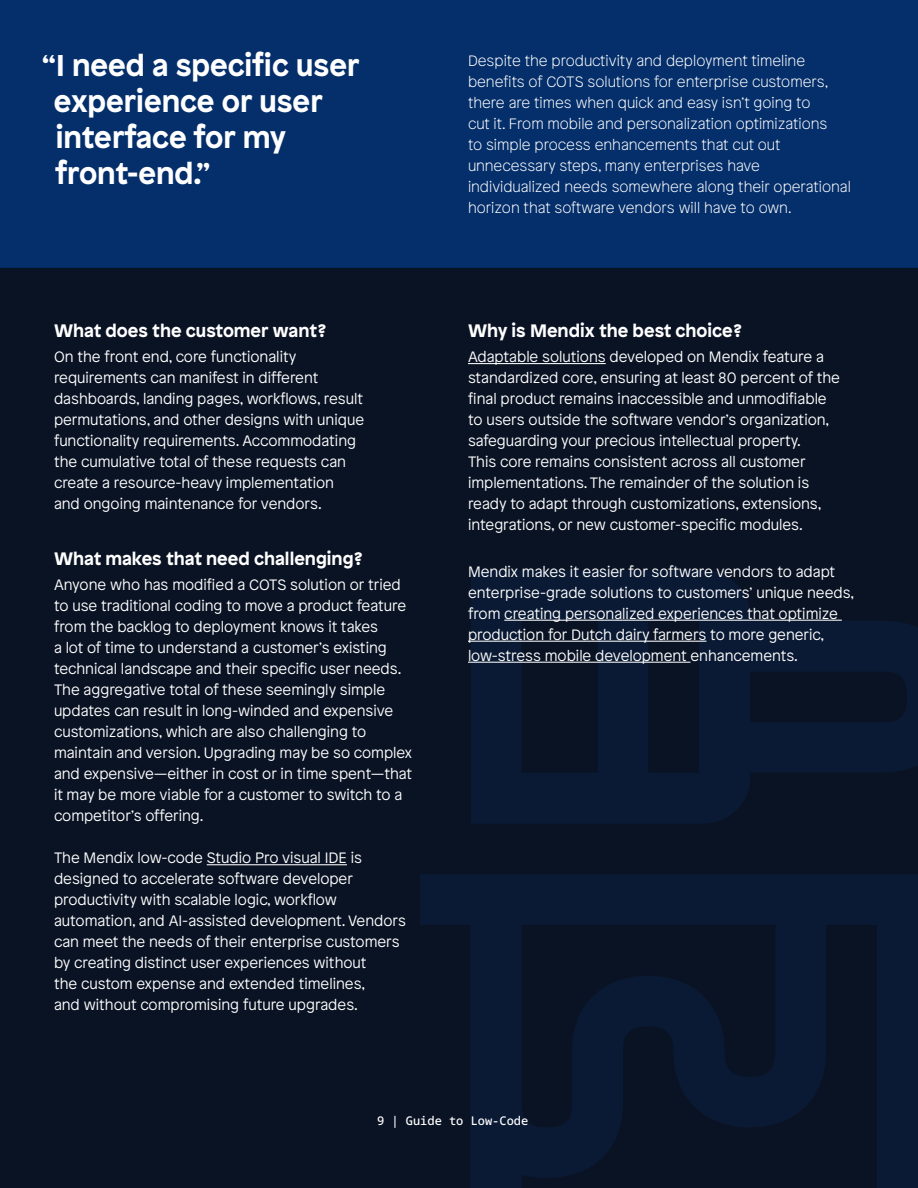
<style>
.page{position:relative;width:918px;height:1188px;background:#fff}
.page>*{position:absolute;margin:0;border:0;box-sizing:border-box;transform-origin:0 0}
.t1{font:700 30px/36px "Patron";color:#fff}
.t2{font:700 18px "Patron";color:#fff}
.t3{font:300 15px/21px "Patron";color:#fff}
.t4{font:100 15px/21px "Patron";color:#fff}
.t5{font:12px "Noto Sans Mono";color:#fff}
</style>
<div class="page">
<div style="left:0;top:268px;width:918px;height:920px;background:#0a1324"></div>
<div style="left:0;top:0;width:918px;height:268px;background:#052f6b"></div>
<svg style="left:471px;top:570px;width:447px;height:254px;background:#0a172e"></svg>
<svg style="left:420px;top:874px;width:498px;height:314px;background:#0a162c"></svg>
<hr style="left:468px;top:363px;width:138px;height:1px;background:#fff">
<hr style="left:504px;top:620px;width:338px;height:1px;background:#fff">
<hr style="left:468px;top:641px;width:238px;height:1px;background:#fff">
<hr style="left:468px;top:662px;width:223px;height:1px;background:#fff">
<hr style="left:207px;top:864px;width:140px;height:1px;background:#fff">
<h1 class="t1" style="left:54px;top:44px;width:307px;text-indent:-12px">“I need a specific user experience or user interface for my front-end.”</h1>
<p class="t4" style="left:468px;top:50px;width:384px">Despite the productivity and deployment timeline benefits of COTS solutions for enterprise customers, there are times when quick and easy isn’t going to<br>cut it. From mobile and personalization optimizations<br>to simple process enhancements that cut out unnecessary steps, many enterprises have individualized needs somewhere along their operational horizon that software vendors will have to own.</p>
<p class="t2" style="left:54px;top:316px;width:274px">What does the customer want?</p>
<p class="t3" style="left:54px;top:346px;width:312px">On the front end, core functionality requirements can manifest in different dashboards, landing pages, workflows, result permutations, and other designs with unique functionality requirements. Accommodating the cumulative total of these requests can create a resource-heavy implementation<br>and ongoing maintenance for vendors.</p>
<p class="t2" style="left:54px;top:544px;width:311px">What makes that need challenging?</p>
<p class="t3" style="left:54px;top:574px;width:360px">Anyone who has modified a COTS solution or tried to use traditional coding to move a product feature from the backlog to deployment knows it takes<br>a lot of time to understand a customer’s existing technical landscape and their specific user needs.<br>The aggregative total of these seemingly simple updates can result in long-winded and expensive customizations, which are also challenging to maintain and version. Upgrading may be so complex and expensive—either in cost or in time spent—that it may be more viable for a customer to switch to a competitor’s offering.</p>
<p class="t3" style="left:54px;top:847px;width:353px">The Mendix low-code Studio Pro visual IDE is designed to accelerate software developer productivity with scalable logic, workflow automation, and AI-assisted development. Vendors can meet the needs of their enterprise customers by creating distinct user experiences without<br>the custom expense and extended timelines,<br>and without compromising future upgrades.</p>
<p class="t2" style="left:468px;top:316px;width:276px">Why is Mendix the best choice?</p>
<p class="t3" style="left:468px;top:346px;width:373px">Adaptable solutions developed on Mendix feature a standardized core, ensuring at least 80 percent of the final product remains inaccessible and unmodifiable to users outside the software vendor’s organization, safeguarding your precious intellectual property.<br>This core remains consistent across all customer implementations. The remainder of the solution is ready to adapt through customizations, extensions, integrations, or new customer-specific modules.</p>
<p class="t3" style="left:468px;top:560px;width:388px">Mendix makes it easier for software vendors to adapt enterprise-grade solutions to customers’ unique needs, from creating personalized experiences that optimize production for Dutch dairy farmers to more generic, low-stress mobile development enhancements.</p>
<p class="t5" style="left:377px;top:1110px;width:153px">9 | Guide to Low-Code</p>
</div>
